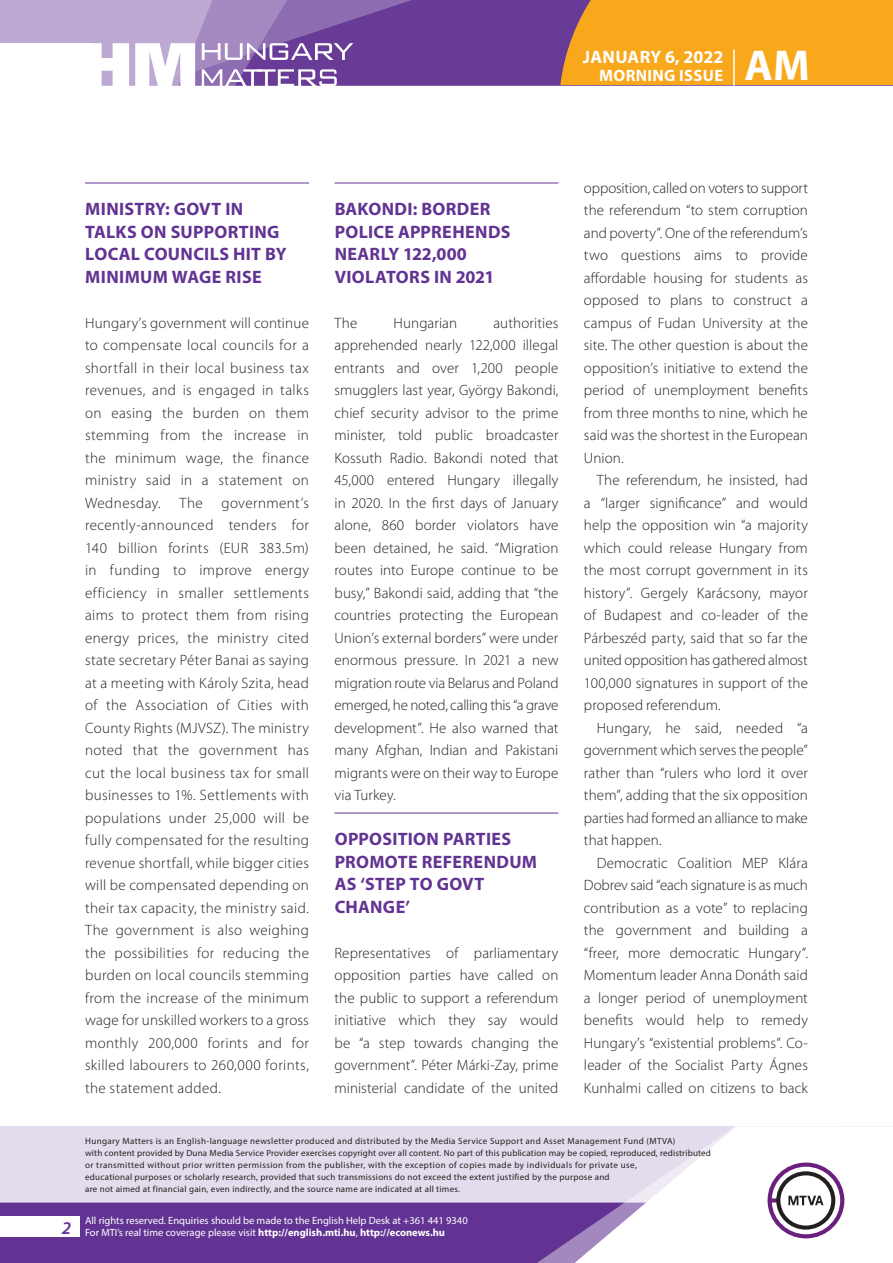
<style>
.page{position:relative;width:893px;height:1263px;background:#fff}
.page>*{position:absolute;margin:0;border:0;box-sizing:border-box;transform-origin:0 0}
.t1{font:700 43.35px "Myriad Pro";color:#fff}
._01_cimsor{font:700 18px/22.5px "Myriad Pro";letter-spacing:.015em;color:#623393}
.t2{font:700 18px "Myriad Pro";color:#fff}
.t3{font:italic 600 18px "Myriad Pro";color:#623393}
.t4{font:700 16.5px "Myriad Pro";letter-spacing:.02em;color:#fff}
._03_kenyer_szöveg-1{font:300 15px/22.5px "Myriad Pro";letter-spacing:.01em;color:#231f20;text-align:justify}
._03_kenyer_szöveg-2{font:300 15px/22.5px "Myriad Pro";letter-spacing:.005em;color:#231f20;text-align:justify}
.t5{font:10.5px/12px "Myriad Pro";color:#fff}
.t6{font:9px/12px "Myriad Pro";letter-spacing:.03em;color:#231f20}
.s1{font-weight:700}
</style>
<div class="page">
<div style="left:0;top:1126px;width:893px;height:137px;background:#e4dcec"></div>
<div style="left:0;top:1202px;width:506px;height:61px;background:#623393"></div>
<svg style="left:506px;top:1202px;width:69px;height:61px;background:#6b3e99"></svg>
<svg style="left:575px;top:1126px;width:318px;height:137px"></svg>
<div style="left:0;top:1216px;width:79px;height:20px;background:#fff"></div>
<div style="left:0;top:0;width:893px;height:85px;background:#683b97"></div>
<div style="left:560px;top:0;width:333px;height:85px;background:#f9a71b"></div>
<hr style="left:733px;top:49px;width:2px;height:37px;background:#fff">
<svg style="left:0;top:0;width:479px;height:86px"></svg>
<hr style="left:85px;top:183px;width:224px;height:1px;background:#623393">
<hr style="left:334px;top:183px;width:224px;height:1px;background:#623393">
<hr style="left:334px;top:813px;width:224px;height:1px;background:#623393">
<p class="t2" style="left:583px;top:45px;width:142px">JANUARY 6, 2022</p>
<p class="t4" style="left:599px;top:65px;width:125px">MORNING ISSUE</p>
<h1 class="t1" style="left:745px;top:37px;width:67px">AM</h1>
<p class="_01_cimsor" style="left:85px;top:197px;width:203px">MINISTRY: GOVT IN<br>TALKS ON SUPPORTING<br>LOCAL COUNCILS HIT BY<br>MINIMUM WAGE RISE</p>
<p class="_03_kenyer_szöveg-1" style="left:85px;top:311px;width:225px">Hungary’s government will continue to compensate local councils for a shortfall in their local business tax revenues, and is engaged in talks on easing the burden on them stemming from the increase in the minimum wage, the finance ministry said in a statement on Wednesday. The government’s recently-announced tenders for 140 billion forints (EUR 383.5m) in funding to improve energy efficiency in smaller settlements aims to protect them from rising energy prices, the ministry cited state secretary Péter Banai as saying at a meeting with Károly Szita, head of the Association of Cities with County Rights (MJVSZ). The ministry noted that the government has cut the local business tax for small businesses to 1%. Settlements with populations under 25,000 will be fully compensated for the resulting revenue shortfall, while bigger cities will be compensated depending on their tax capacity, the ministry said.<br>The government is also weighing the possibilities for reducing the burden on local councils stemming from the increase of the minimum wage for unskilled workers to a gross monthly 200,000 forints and for skilled labourers to 260,000 forints, the statement added.</p>
<p class="_01_cimsor" style="left:335px;top:197px;width:177px">BAKONDI: BORDER<br>POLICE APPREHENDS<br>NEARLY 122,000<br>VIOLATORS IN 2021</p>
<p class="_03_kenyer_szöveg-1" style="left:334px;top:311px;width:24px">The</p>
<p class="_03_kenyer_szöveg-1" style="left:393px;top:311px;width:65px">Hungarian</p>
<p class="_03_kenyer_szöveg-1" style="left:334px;top:311px;width:226px;text-indent:159px">authorities apprehended nearly 122,000 illegal entrants and over 1,200 people smugglers last year, György Bakondi, chief security advisor to the prime minister, told public broadcaster Kossuth Radio. Bakondi noted that 45,000 entered Hungary illegally in 2020. In the first days of January alone, 860 border violators have been detained, he said. “Migration routes into Europe continue to be busy,” Bakondi said, adding that “the countries protecting the European Union’s external borders” were under enormous pressure. In 2021 a new migration route via Belarus and Poland emerged, he noted, calling this “a grave development”. He also warned that many Afghan, Indian and Pakistani migrants were on their way to Europe via Turkey.</p>
<p class="_01_cimsor" style="left:335px;top:827px;width:204px">OPPOSITION PARTIES<br>PROMOTE REFERENDUM<br>AS ‘STEP TO GOVT<br>CHANGE’</p>
<p class="_03_kenyer_szöveg-1" style="left:334px;top:941px;width:225px">Representatives of parliamentary opposition parties have called on the public to support a referendum initiative which they say would be “a step towards changing the government”. Péter Márki-Zay, prime ministerial candidate of the united</p>
<p class="_03_kenyer_szöveg-1" style="left:584px;top:176px;width:225px">opposition, called on voters to support the referendum “to stem corruption and poverty”. One of the referendum’s two questions aims to provide affordable housing for students as opposed to plans to construct a campus of Fudan University at the site. The other question is about the opposition’s initiative to extend the period of unemployment benefits from three months to nine, which he said was the shortest in the European Union.</p>
<p class="_03_kenyer_szöveg-2" style="left:584px;top:469px;width:225px;text-indent:13px">The referendum, he insisted, had a “larger significance” and would help the opposition win “a majority which could release Hungary from the most corrupt government in its history”. Gergely Karácsony, mayor of Budapest and co-leader of the Párbeszéd party, said that so far the united opposition has gathered almost 100,000 signatures in support of the proposed referendum.</p>
<p class="_03_kenyer_szöveg-2" style="left:584px;top:716px;width:225px;text-indent:13px">Hungary, he said, needed “a government which serves the people” rather than “rulers who lord it over them”, adding that the six opposition parties had formed an alliance to make that happen.</p>
<p class="_03_kenyer_szöveg-2" style="left:584px;top:851px;width:225px;text-indent:13px">Democratic Coalition MEP Klára Dobrev said “each signature is as much contribution as a vote” to replacing the government and building a “freer, more democratic Hungary”.<br>Momentum leader Anna Donáth said a longer period of unemployment benefits would help to remedy Hungary’s “existential problems”. Co&shy;leader of the Socialist Party Ágnes Kunhalmi called on citizens to back</p>
<p class="t3" style="left:62px;top:1217px;width:11px">2</p>
<p class="t6" style="left:85px;top:1134px;width:627px">Hungary Matters is an English-language newsletter produced and distributed by the Media Service Support and Asset Management Fund (MTVA)<br>with content provided by Duna Media Service Provider exercises copyright over all content. No part of this publication may be copied, reproduced, redistributed or transmitted without prior written permission from the publisher, with the exception of copies made by individuals for private use,<br>educational purposes or scholarly research, provided that such transmissions do not exceed the extent justified by the purpose and<br>are not aimed at financial gain, even indirectly, and the source name are indicated at all times.</p>
<p class="t5" style="left:85px;top:1214px;width:384px">All rights reserved. Enquiries should be made to the English Help Desk at +361 441 9340<br>For MTI’s real time coverage please visit <span class="s1">http://english.mti.hu</span>, <span class="s1">http://econews.hu</span></p>
</div>
